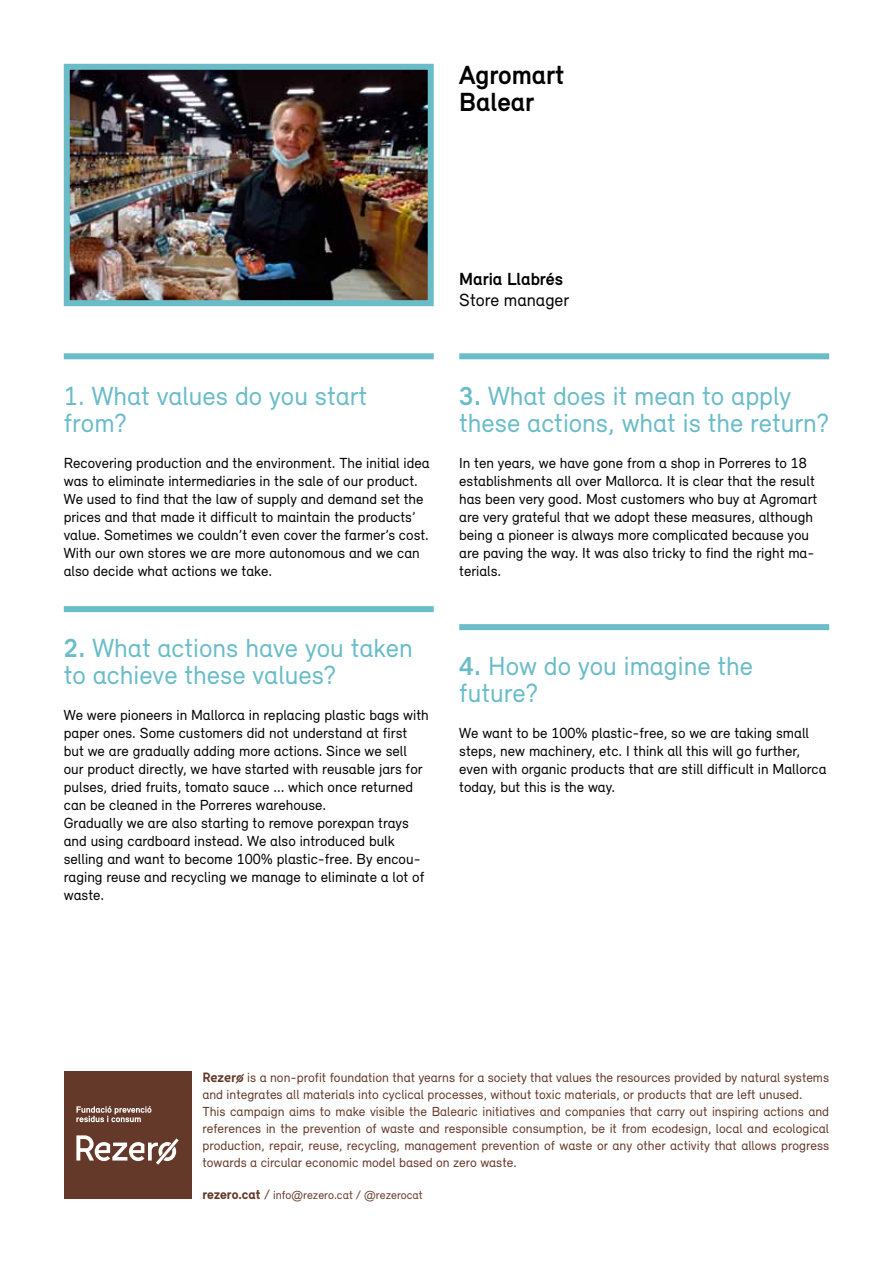
<style>
.page{position:relative;width:893px;height:1263px;background:#fff}
.page>*{position:absolute;margin:0;border:0;box-sizing:border-box;transform-origin:0 0}
.t1{font:27px/27px "Relevant";color:#6abcc8}
.t2{font:700 27px/27px "Relevant";color:#000}
.t3{font:700 18px "Relevant";color:#000}
.t4{font:18px "Relevant";color:#000}
.t5{font:15px/18px "Relevant";color:#000}
.t6{font:13.5px/17px "Relevant";color:#643929}
.t7{font:12px "Relevant";color:#643929}
.s1{font-weight:700}
.s2{font-family:"Rezero";font-weight:700}
.s3{font-weight:900;font-size:13.5px}
.s4{font-size:13.5px}
</style>
<div class="page">
<img style="left:71px;top:71px;width:356px;height:228px">
<div style="left:64px;top:64px;width:370px;height:242px;border:6px solid #6abcc8"></div>
<div style="left:64px;top:606px;width:370px;height:6px;background:#6abcc8"></div>
<div style="left:459px;top:624px;width:370px;height:6px;background:#6abcc8"></div>
<div style="left:64px;top:353px;width:370px;height:6px;background:#6abcc8"></div>
<div style="left:459px;top:353px;width:370px;height:6px;background:#6abcc8"></div>
<div style="left:64px;top:1071px;width:127px;height:128px;background:#643929"></div>
<svg style="left:76px;top:1135px;width:103px;height:30px"></svg>
<svg style="left:76px;top:1106px;width:75px;height:16px"></svg>
<h1 class="t2" style="left:459px;top:61px;width:107px">Agromart<br>Balear</h1>
<p class="t3" style="left:459px;top:267px;width:105px">Maria Llabrés</p>
<p class="t4" style="left:459px;top:289px;width:111px">Store manager</p>
<h1 class="t1" style="left:64px;top:383px;width:305px">1. What values do you start from?</h1>
<p class="t5" style="left:64px;top:454px;width:367px">Recovering production and the environment. The initial idea was to eliminate intermediaries in the sale of our product.<br>We used to find that the law of supply and demand set the prices and that made it difficult to maintain the products’ value. Sometimes we couldn’t even cover the farmer’s cost.<br>With our own stores we are more autonomous and we can also decide what actions we take.</p>
<h1 class="t1" style="left:64px;top:635px;width:350px"><span class="s1">2.</span> What actions have you taken to achieve these values?</h1>
<p class="t5" style="left:64px;top:706px;width:367px">We were pioneers in Mallorca in replacing plastic bags with paper ones. Some customers did not understand at first but we are gradually adding more actions. Since we sell our product directly, we have started with reusable jars for pulses, dried fruits, tomato sauce ... which once returned can be cleaned in the Porreres warehouse.<br>Gradually we are also starting to remove porexpan trays and using cardboard instead. We also introduced bulk selling and want to become 100% plastic-free. By encou&shy;raging reuse and recycling we manage to eliminate a lot of waste.</p>
<h1 class="t1" style="left:459px;top:383px;width:371px"><span class="s1">3.</span> What does it mean to apply these actions, what is the return?</h1>
<p class="t5" style="left:459px;top:454px;width:360px">In ten years, we have gone from a shop in Porreres to 18 establishments all over Mallorca. It is clear that the result has been very good. Most customers who buy at Agromart are very grateful that we adopt these measures, although being a pioneer is always more complicated because you are paving the way. It was also tricky to find the right ma&shy;terials.</p>
<h1 class="t1" style="left:459px;top:653px;width:295px"><span class="s1">4.</span> How do you imagine the future?</h1>
<p class="t5" style="left:459px;top:724px;width:369px">We want to be 100% plastic-free, so we are taking small steps, new machinery, etc. I think all this will go further, even with organic products that are still difficult in Mallorca today, but this is the way.</p>
<p class="t6" style="left:202px;top:1069px;width:628px"><span class="s2">Rezero</span> is a non-profit foundation that yearns for a society that values the resources provided by natural systems and integrates all materials into cyclical processes, without toxic materials, or products that are left unused.<br>This campaign aims to make visible the Balearic initiatives and companies that carry out inspiring actions and references in the prevention of waste and responsible consumption, be it from ecodesign, local and ecological production, repair, reuse, recycling, management prevention of waste or any other activity that allows progress towards a circular economic model based on zero waste.</p>
<p class="t7" style="left:202px;top:1188px;width:222px"><span class="s3">rezero.cat</span> <span class="s4">/</span> info@rezero.cat / @rezerocat</p>
</div>
